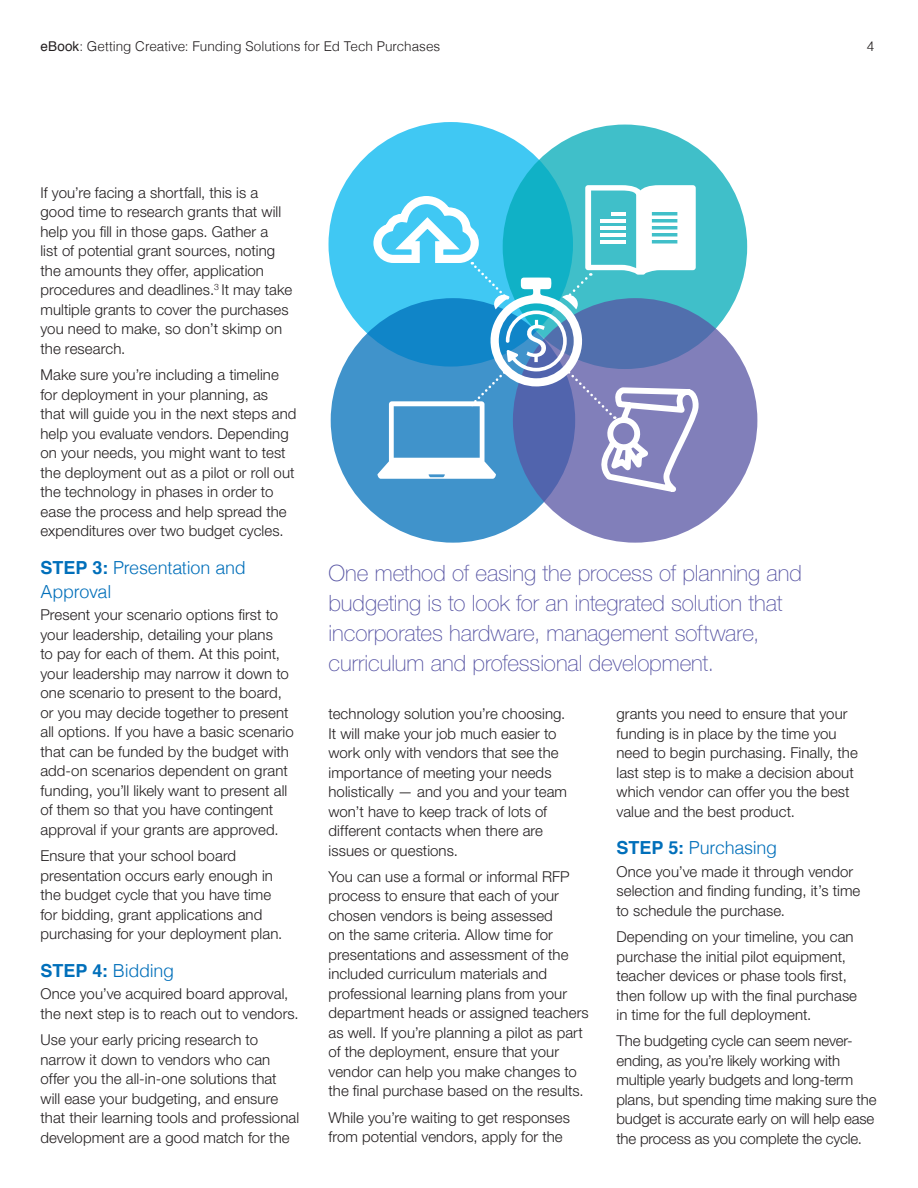
<style>
.page{position:relative;width:918px;height:1188px;background:#fff}
.page>*{position:absolute;margin:0;border:0;box-sizing:border-box;transform-origin:0 0}
.Emphasis_sidebar{font:100 22.5px/30px "Helvetica Neue";letter-spacing:-.005em;color:#5855a4}
.t1{font:300 18px/24px "Helvetica";letter-spacing:-.015em;color:#006fba}
.body{font:300 15px/19.5px "Helvetica Neue";letter-spacing:.005em;color:#231f20}
.t2{font:300 13.5px "Helvetica";color:#231f20}
.s1{font-weight:400}
.s2{font-weight:700}
</style>
<div class="page">
<div style="left:329px;top:122px;width:244px;height:245px;background:#40c8f3;border-radius:50%"></div>
<div style="left:331px;top:298px;width:244px;height:245px;background:#4093cb;border-radius:50%"></div>
<div style="left:503px;top:125px;width:244px;height:244px;background:#40bfc9;border-radius:50%"></div>
<div style="left:513px;top:298px;width:244px;height:245px;background:#817fba;border-radius:50%"></div>
<svg style="left:369px;top:185px;width:330px;height:307px"></svg>
<p class="t2" style="left:40px;top:34px;width:401px"><span class="s1">eBook</span>: Getting Creative: Funding Solutions for Ed Tech Purchases</p>
<p class="t2" style="left:867px;top:34px;width:9px">4</p>
<p class="body" style="left:40px;top:182px;width:253px">If you’re facing a shortfall, this is a good time to research grants that will help you fill in those gaps. Gather a<br>list of potential grant sources, noting the amounts they offer, application procedures and deadlines.<sup>3</sup> It may take multiple grants to cover the purchases you need to make, so don’t skimp on the research.</p>
<p class="body" style="left:40px;top:365px;width:258px">Make sure you’re including a timeline for deployment in your planning, as that will guide you in the next steps and help you evaluate vendors. Depending on your needs, you might want to test the deployment out as a pilot or roll out the technology in phases in order to ease the process and help spread the expenditures over two budget cycles.</p>
<h2 class="t1" style="left:40px;top:554px;width:207px"><span class="s2">STEP 3:</span> Presentation and<br>Approval</h2>
<p class="body" style="left:40px;top:605px;width:255px">Present your scenario options first to your leadership, detailing your plans<br>to pay for each of them. At this point, your leadership may narrow it down to one scenario to present to the board, or you may decide together to present all options. If you have a basic scenario that can be funded by the budget with add-on scenarios dependent on grant funding, you’ll likely want to present all of them so that you have contingent approval if your grants are approved.</p>
<p class="body" style="left:40px;top:846px;width:243px">Ensure that your school board presentation occurs early enough in the budget cycle that you have time for bidding, grant applications and purchasing for your deployment plan.</p>
<h2 class="t1" style="left:40px;top:957px;width:135px"><span class="s2">STEP 4:</span> Bidding</h2>
<p class="body" style="left:40px;top:984px;width:260px">Once you’ve acquired board approval, the next step is to reach out to vendors.</p>
<p class="body" style="left:40px;top:1030px;width:260px">Use your early pricing research to narrow it down to vendors who can offer you the all-in-one solutions that will ease your budgeting, and ensure that their learning tools and professional development are a good match for the</p>
<p class="Emphasis_sidebar" style="left:328px;top:558px;width:475px">One method of easing the process of planning and budgeting is to look for an integrated solution that incorporates hardware, management software, curriculum and professional development.</p>
<p class="body" style="left:328px;top:704px;width:240px">technology solution you’re choosing.<br>It will make your job much easier to work only with vendors that see the importance of meeting your needs holistically — and you and your team won’t have to keep track of lots of different contacts when there are issues or questions.</p>
<p class="body" style="left:328px;top:867px;width:262px">You can use a formal or informal RFP process to ensure that each of your chosen vendors is being assessed<br>on the same criteria. Allow time for presentations and assessment of the included curriculum materials and professional learning plans from your department heads or assigned teachers as well. If you’re planning a pilot as part of the deployment, ensure that your vendor can help you make changes to the final purchase based on the results.</p>
<p class="body" style="left:328px;top:1107px;width:243px">While you’re waiting to get responses from potential vendors, apply for the</p>
<p class="body" style="left:616px;top:704px;width:243px">grants you need to ensure that your funding is in place by the time you need to begin purchasing. Finally, the last step is to make a decision about which vendor can offer you the best value and the best product.</p>
<h2 class="t1" style="left:616px;top:835px;width:162px"><span class="s2">STEP 5:</span> Purchasing</h2>
<p class="body" style="left:616px;top:862px;width:245px">Once you’ve made it through vendor selection and finding funding, it’s time to schedule the purchase.</p>
<p class="body" style="left:616px;top:927px;width:242px">Depending on your timeline, you can purchase the initial pilot equipment, teacher devices or phase tools first, then follow up with the final purchase in time for the full deployment.</p>
<p class="body" style="left:616px;top:1031px;width:261px">The budgeting cycle can seem never&shy;ending, as you’re likely working with multiple yearly budgets and long-term plans, but spending time making sure the budget is accurate early on will help ease the process as you complete the cycle.</p>
</div>
